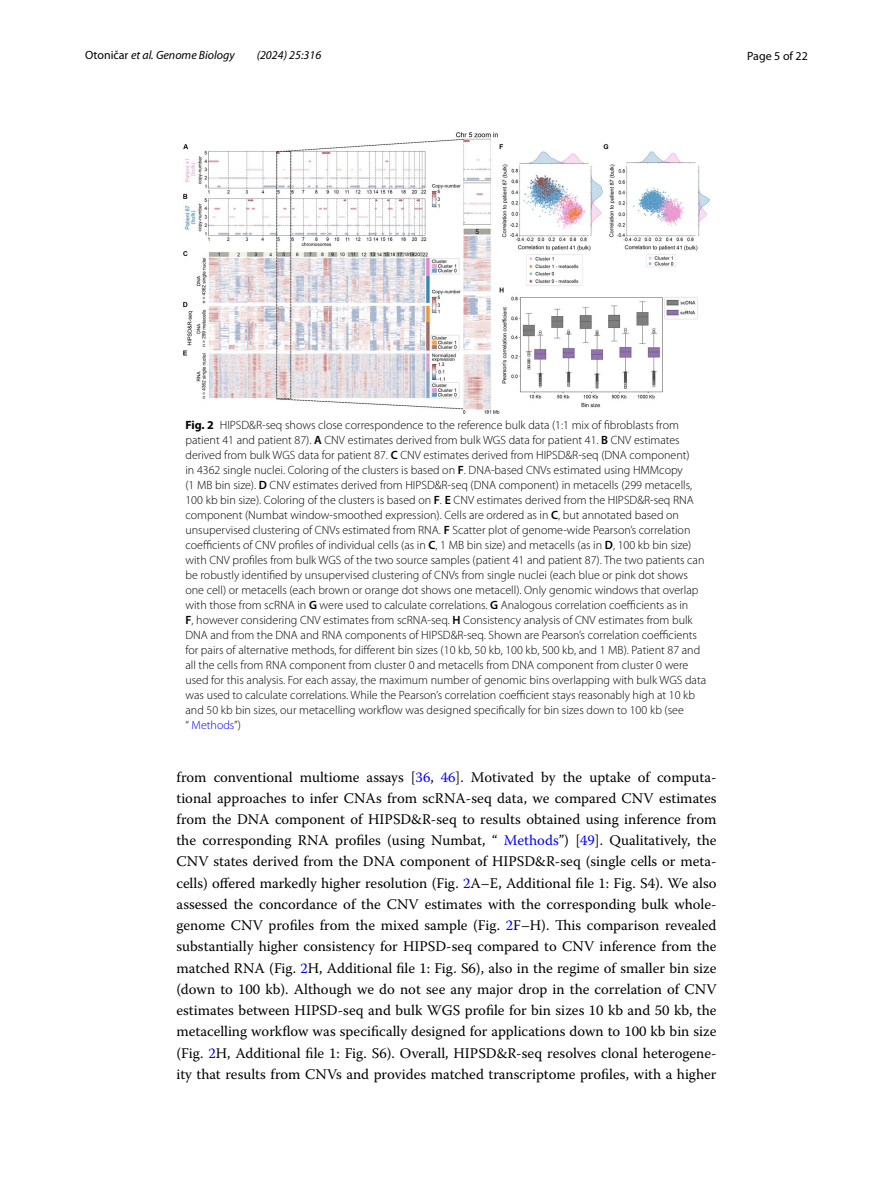
<style>
.page{position:relative;width:893px;height:1187px;background:#fff}
.page>*{position:absolute;margin:0;border:0;box-sizing:border-box;transform-origin:0 0}
.t1{font:14.7px/21.3px "Warnock Pro";color:#000;text-align:justify}
.t2{font:300 12px/15px "Myriad Pro";color:#000}
.t3{font:italic 12px "Myriad Pro";color:#000}
.t4{font:12px "Myriad Pro";color:#000}
.s1{font-style:normal}
.s2{font-weight:700}
.s3{font-weight:600}
.s4{color:#00f}
</style>
<div class="page">
<img style="left:184px;top:133px;width:525px;height:280px">
<p class="t3" style="left:85px;top:48px;width:151px"><span class="s1">Otoničar</span> et al. Genome Biology</p>
<p class="t3" style="left:257px;top:48px;width:66px">(2024) 25:316</p>
<p class="t4" style="left:747px;top:48px;width:62px">Page 5 of 22</p>
<p class="t2" style="left:185px;top:417px;width:522px"><span class="s2">Fig. 2</span> HIPSD&amp;R-seq shows close correspondence to the reference bulk data (1:1 mix of fibroblasts from patient 41 and patient 87). <span class="s3">A</span> CNV estimates derived from bulk WGS data for patient 41. <span class="s3">B</span> CNV estimates derived from bulk WGS data for patient 87. <span class="s3">C</span> CNV estimates derived from HIPSD&amp;R-seq (DNA component)<br>in 4362 single nuclei. Coloring of the clusters is based on <span class="s3">F</span>. DNA-based CNVs estimated using HMMcopy<br>(1 MB bin size). <span class="s3">D</span> CNV estimates derived from HIPSD&amp;R-seq (DNA component) in metacells (299 metacells, 100 kb bin size). Coloring of the clusters is based on <span class="s3">F</span>. <span class="s3">E</span> CNV estimates derived from the HIPSD&amp;R-seq RNA component (Numbat window-smoothed expression). Cells are ordered as in <span class="s3">C</span>, but annotated based on unsupervised clustering of CNVs estimated from RNA. <span class="s3">F</span> Scatter plot of genome-wide Pearson’s correlation coefficients of CNV profiles of individual cells (as in <span class="s3">C</span>, 1 MB bin size) and metacells (as in <span class="s3">D</span>, 100 kb bin size) with CNV profiles from bulk WGS of the two source samples (patient 41 and patient 87). The two patients can be robustly identified by unsupervised clustering of CNVs from single nuclei (each blue or pink dot shows one cell) or metacells (each brown or orange dot shows one metacell). Only genomic windows that overlap with those from scRNA in <span class="s3">G</span> were used to calculate correlations. <span class="s3">G</span> Analogous correlation coefficients as in<br><span class="s3">F</span>, however considering CNV estimates from scRNA-seq. <span class="s3">H</span> Consistency analysis of CNV estimates from bulk DNA and from the DNA and RNA components of HIPSD&amp;R-seq. Shown are Pearson’s correlation coefficients for pairs of alternative methods, for different bin sizes (10 kb, 50 kb, 100 kb, 500 kb, and 1 MB). Patient 87 and all the cells from RNA component from cluster 0 and metacells from DNA component from cluster 0 were used for this analysis. For each assay, the maximum number of genomic bins overlapping with bulk WGS data was used to calculate correlations. While the Pearson’s correlation coefficient stays reasonably high at 10 kb and 50 kb bin sizes, our metacelling workflow was designed specifically for bin sizes down to 100 kb (see<br>“ <span class="s4">Methods</span>”)</p>
<p class="t1" style="left:176px;top:765px;width:542px">from conventional multiome assays [<span class="s4">36</span>, <span class="s4">46</span>]. Motivated by the uptake of computa&shy;tional approaches to infer CNAs from scRNA-seq data, we compared CNV estimates from the DNA component of HIPSD&amp;R-seq to results obtained using inference from the corresponding RNA profiles (using Numbat, “ <span class="s4">Methods</span>”) [<span class="s4">49</span>]. Qualitatively, the CNV states derived from the DNA component of HIPSD&amp;R-seq (single cells or meta&shy;cells) offered markedly higher resolution (Fig. <span class="s4">2</span>A–E, Additional file 1: Fig. S4). We also assessed the concordance of the CNV estimates with the corresponding bulk whole&shy;genome CNV profiles from the mixed sample (Fig. <span class="s4">2</span>F–H). This comparison revealed substantially higher consistency for HIPSD-seq compared to CNV inference from the matched RNA (Fig. <span class="s4">2</span>H, Additional file 1: Fig. S6), also in the regime of smaller bin size (down to 100 kb). Although we do not see any major drop in the correlation of CNV estimates between HIPSD-seq and bulk WGS profile for bin sizes 10 kb and 50 kb, the metacelling workflow was specifically designed for applications down to 100 kb bin size (Fig. <span class="s4">2</span>H, Additional file 1: Fig. S6). Overall, HIPSD&amp;R-seq resolves clonal heterogene&shy;ity that results from CNVs and provides matched transcriptome profiles, with a higher</p>
</div>
